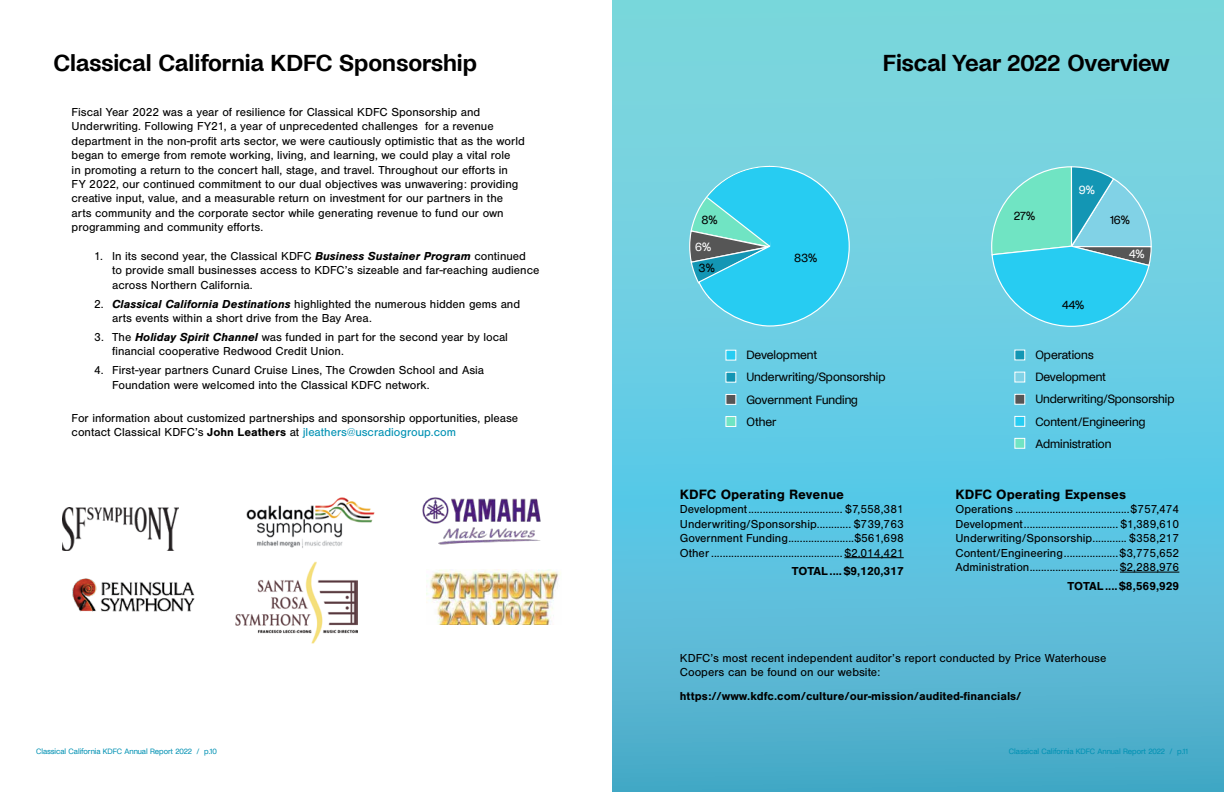
<style>
.page{position:relative;width:1224px;height:792px;background:#fff}
.page>*{position:absolute;margin:0;border:0;box-sizing:border-box;transform-origin:0 0}
.t1{font:600 24px "Noi Grotesk";color:#000}
.t2{font:700 14px "Nimbus San";color:#000}
.t3{font:12.5px/22.1px "Noi Grotesk";color:#000}
.t4{font:12.5px "Noi Grotesk";color:#fff}
.t5{font:12px/14.4px "Nimbus San";color:#000}
.t6{font:700 12px "Nimbus San";color:#000}
.t7{font:8px "Noi Grotesk";color:#0091b3}
.s1{font-weight:700;font-style:italic}
.s2{font-weight:700}
.s3{color:#0091b3}
</style>
<div class="page">
<img style="left:246px;top:497px;width:129px;height:51px">
<img style="left:72px;top:578px;width:123px;height:34px">
<img style="left:427px;top:569px;width:134px;height:56px">
<img style="left:422px;top:497px;width:119px;height:48px">
<img style="left:63px;top:508px;width:116px;height:42px">
<img style="left:235px;top:562px;width:123px;height:81px">
<svg style="left:612px;top:0;width:612px;height:792px;background:#64c6dc"></svg>
<hr style="left:844px;top:557px;width:60px;height:1px;background:#000">
<hr style="left:1120px;top:572px;width:59px;height:1px;background:#000">
<div style="left:1015px;top:350px;width:10px;height:10px;background:#1396b4"></div>
<div style="left:1014px;top:350px;width:11px;height:10px;border:1px solid #fff"></div>
<div style="left:1015px;top:372px;width:10px;height:10px;background:#81d2e6"></div>
<div style="left:1014px;top:372px;width:11px;height:10px;border:1px solid #fff"></div>
<div style="left:1015px;top:394px;width:10px;height:10px;background:#565656"></div>
<div style="left:1014px;top:394px;width:11px;height:11px;border:1px solid #fff"></div>
<div style="left:1015px;top:416px;width:10px;height:10px;background:#27ccf2"></div>
<div style="left:1014px;top:416px;width:11px;height:11px;border:1px solid #fff"></div>
<div style="left:1015px;top:438px;width:10px;height:10px;background:#70e4c3"></div>
<div style="left:1014px;top:438px;width:11px;height:11px;border:1px solid #fff"></div>
<div style="left:726px;top:350px;width:10px;height:10px;background:#27ccf2"></div>
<div style="left:726px;top:372px;width:10px;height:10px;background:#1396b4"></div>
<div style="left:726px;top:372px;width:10px;height:11px;border:1px solid #fff"></div>
<div style="left:726px;top:394px;width:10px;height:10px;background:#565656"></div>
<div style="left:726px;top:394px;width:10px;height:11px;border:1px solid #fff"></div>
<div style="left:726px;top:417px;width:10px;height:9px;background:#70e4c3"></div>
<div style="left:726px;top:416px;width:10px;height:11px;border:1px solid #fff"></div>
<svg style="left:991px;top:166px;width:161px;height:162px;background:#59cedc"></svg>
<svg style="left:689px;top:159px;width:161px;height:168px;background:#46c9e3"></svg>
<h1 class="t1" style="left:54px;top:49px;width:425px">Classical California KDFC Sponsorship</h1>
<p class="t5" style="left:72px;top:105px;width:455px">Fiscal Year 2022 was a year of resilience for Classical KDFC Sponsorship and Underwriting. Following FY21, a year of unprecedented challenges for a revenue department in the non-profit arts sector, we were cautiously optimistic that as the world began to emerge from remote working, living, and learning, we could play a vital role<br>in promoting a return to the concert hall, stage, and travel. Throughout our efforts in FY 2022, our continued commitment to our dual objectives was unwavering: providing creative input, value, and a measurable return on investment for our partners in the arts community and the corporate sector while generating revenue to fund our own programming and community efforts.</p>
<p class="t5" style="left:112px;top:249px;width:429px;text-indent:-18px">1. In its second year, the Classical KDFC <span class="s1">Business Sustainer Program</span> continued<br>to provide small businesses access to KDFC’s sizeable and far-reaching audience across Northern California.</p>
<p class="t5" style="left:112px;top:297px;width:410px;text-indent:-18px">2. <span class="s1">Classical California Destinations</span> highlighted the numerous hidden gems and arts events within a short drive from the Bay Area.</p>
<p class="t5" style="left:112px;top:330px;width:397px;text-indent:-18px">3. The <span class="s1">Holiday Spirit Channel</span> was funded in part for the second year by local financial cooperative Redwood Credit Union.</p>
<p class="t5" style="left:112px;top:363px;width:374px;text-indent:-18px">4. First-year partners Cunard Cruise Lines, The Crowden School and Asia<br>Foundation were welcomed into the Classical KDFC network.</p>
<p class="t5" style="left:72px;top:411px;width:448px">For information about customized partnerships and sponsorship opportunities, please contact Classical KDFC’s <span class="s2">John Leathers</span> at <span class="s3">jleathers@uscradiogroup.com</span></p>
<p class="t7" style="left:36px;top:747px;width:182px">Classical California KDFC Annual Report 2022 / p.10</p>
<h1 class="t1" style="left:883px;top:49px;width:289px">Fiscal Year 2022 Overview</h1>
<p class="t3" style="left:701px;top:209px;width:18px">8%</p>
<p class="t3" style="left:699px;top:257px;width:18px">3%</p>
<p class="t4" style="left:695px;top:240px;width:18px">6%</p>
<p class="t3" style="left:794px;top:247px;width:25px">83%</p>
<p class="t3" style="left:746px;top:344px;width:141px">Development<br>Underwriting/Sponsorship<br>Government Funding<br>Other</p>
<p class="t2" style="left:680px;top:486px;width:166px">KDFC Operating Revenue</p>
<p class="t5" style="left:680px;top:502px;width:225px;text-align:justify">Development................................. $7,558,381<br>Underwriting/Sponsorship............ $739,763<br>Government Funding.......................$561,698<br>Other .............................................. $2.014,421</p>
<p class="t6" style="left:792px;top:565px;width:113px">TOTAL ....$9,120,317</p>
<p class="t3" style="left:1014px;top:205px;width:23px">27%</p>
<p class="t4" style="left:1079px;top:182px;width:18px">9%</p>
<p class="t3" style="left:1110px;top:209px;width:21px">16%</p>
<p class="t4" style="left:1129px;top:247px;width:17px">4%</p>
<p class="t3" style="left:1062px;top:294px;width:24px">44%</p>
<p class="t3" style="left:1035px;top:344px;width:141px">Operations<br>Development<br>Underwriting/Sponsorship<br>Content/Engineering<br>Administration</p>
<p class="t2" style="left:955px;top:486px;width:172px">KDFC Operating Expenses</p>
<p class="t5" style="left:955px;top:502px;width:225px;text-align:justify">Operations ........................................$757,474<br>Development................................. $1,389,610<br>Underwriting/Sponsorship............ $358,217<br>Content/Engineering...................$3,775,652<br>Administration............................... $2,288,976</p>
<p class="t6" style="left:1067px;top:579px;width:113px">TOTAL ....$8,569,929</p>
<p class="t5" style="left:680px;top:651px;width:428px">KDFC’s most recent independent auditor’s report conducted by Price Waterhouse<br>Coopers can be found on our website:</p>
<p class="t6" style="left:680px;top:689px;width:343px">https://www.kdfc.com/culture/our-mission/audited-financials/</p>
<p class="t7" style="left:1009px;top:747px;width:181px">Classical California KDFC Annual Report 2022 / p.11</p>
</div>
